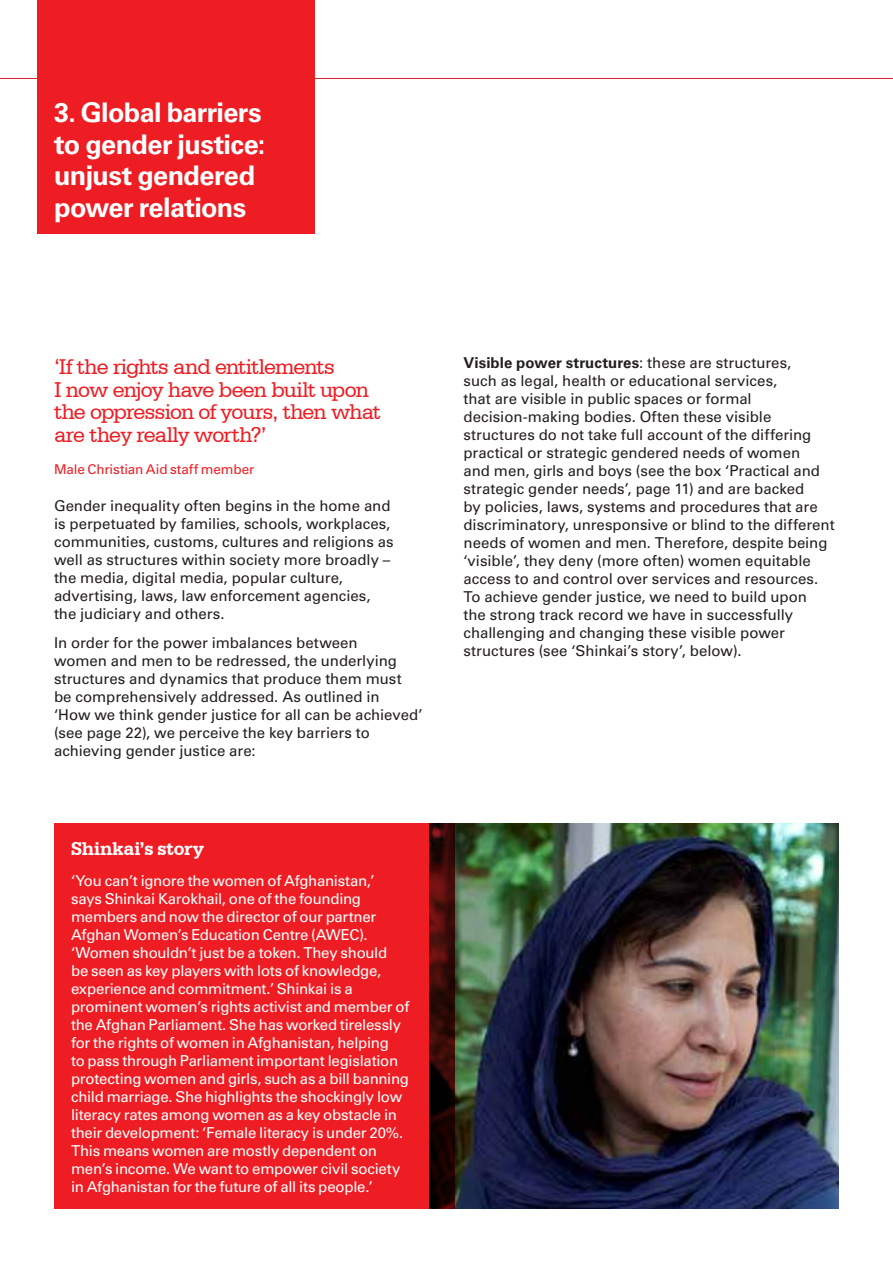
<style>
.page{position:relative;width:893px;height:1263px;background:#fff}
.page>*{position:absolute;margin:0;border:0;box-sizing:border-box;transform-origin:0 0}
.t1{font:700 27px/31.5px "Univers CA";letter-spacing:-.02em;color:#fff}
.t2{font:22.5px/22.5px "Serifa BT";letter-spacing:-.04em;color:#ee1d23}
.t3{font:700 19.5px "Serifa BT";letter-spacing:-.005em;color:#fff}
.t4{font:15px/18px "Univers CA";color:#231f20}
.t5{font:15px/18px "Univers CA";letter-spacing:-.02em;color:#fff}
.t6{font:13.5px "Univers CA";letter-spacing:-.01em;color:#ee1d23}
.s1{font-weight:700}
</style>
<div class="page">
<hr style="left:0;top:78px;width:893px;height:1px;background:#d1232a">
<div style="left:37px;top:0;width:277px;height:234px;background:#ee1d23"></div>
<img style="left:455px;top:823px;width:384px;height:386px">
<div style="left:54px;top:823px;width:401px;height:386px;background:#ee1d23"></div>
<h1 class="t1" style="left:54px;top:97px;width:213px">3. Global barriers to gender justice: unjust gendered power relations</h1>
<h2 class="t2" style="left:54px;top:355px;width:329px">‘If the rights and entitlements<br>I now enjoy have been built upon the oppression of yours, then what are they really worth?’</h2>
<p class="t6" style="left:54px;top:461px;width:202px">Male Christian Aid staff member</p>
<p class="t4" style="left:54px;top:497px;width:341px">Gender inequality often begins in the home and is perpetuated by families, schools, workplaces, communities, customs, cultures and religions as well as structures within society more broadly – the media, digital media, popular culture, advertising, laws, law enforcement agencies, the judiciary and others.</p>
<p class="t4" style="left:54px;top:633px;width:370px">In order for the power imbalances between<br>women and men to be redressed, the underlying structures and dynamics that produce them must be comprehensively addressed. As outlined in<br>‘How we think gender justice for all can be achieved’ (see page 22), we perceive the key barriers to achieving gender justice are:</p>
<h3 class="t3" style="left:71px;top:837px;width:135px">Shinkai’s story</h3>
<p class="t5" style="left:71px;top:872px;width:340px">‘You can’t ignore the women of Afghanistan,’ says Shinkai Karokhail, one of the founding members and now the director of our partner Afghan Women’s Education Centre (AWEC). ‘Women shouldn’t just be a token. They should<br>be seen as key players with lots of knowledge, experience and commitment.’ Shinkai is a prominent women’s rights activist and member of the Afghan Parliament. She has worked tirelessly for the rights of women in Afghanistan, helping<br>to pass through Parliament important legislation protecting women and girls, such as a bill banning child marriage. She highlights the shockingly low literacy rates among women as a key obstacle in their development: ‘Female literacy is under 20%.<br>This means women are mostly dependent on men’s income. We want to empower civil society in Afghanistan for the future of all its people.’</p>
<p class="t4" style="left:463px;top:354px;width:373px"><span class="s1">Visible power structures</span>: these are structures,<br>such as legal, health or educational services,<br>that are visible in public spaces or formal decision-making bodies. Often these visible structures do not take full account of the differing practical or strategic gendered needs of women<br>and men, girls and boys (see the box ‘Practical and strategic gender needs’, page 11) and are backed<br>by policies, laws, systems and procedures that are discriminatory, unresponsive or blind to the different needs of women and men. Therefore, despite being ‘visible’, they deny (more often) women equitable access to and control over services and resources.<br>To achieve gender justice, we need to build upon<br>the strong track record we have in successfully challenging and changing these visible power structures (see ‘Shinkai’s story’, below).</p>
</div>
